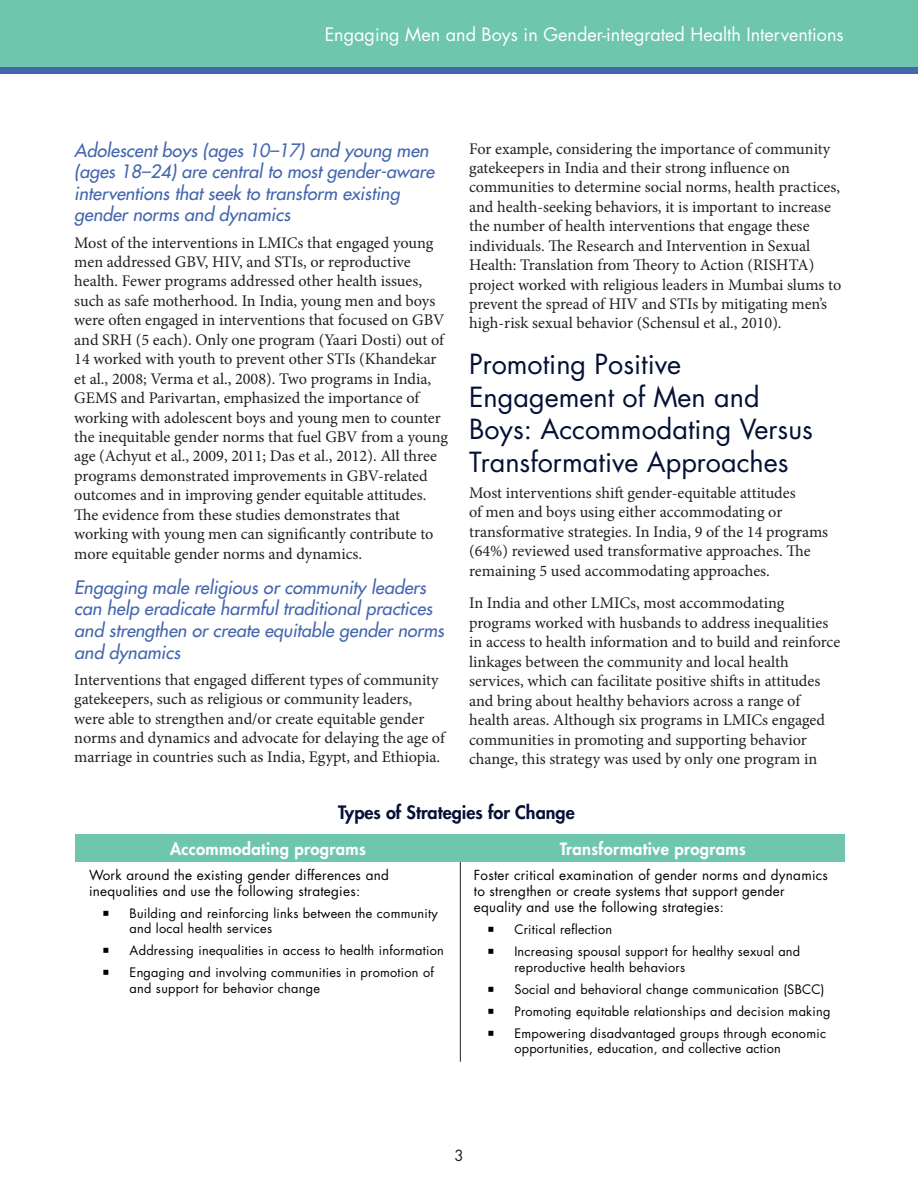
<style>
.page{position:relative;width:918px;height:1188px;background:#fff}
.page>*{position:absolute;margin:0;border:0;box-sizing:border-box;transform-origin:0 0}
.Heading_1{font:27px/32.4px "Futura Std";color:#041135}
.Heading_2{font:italic 500 18px/21.6px "Futura Std";color:#4366af}
.t1{font:18px "Futura Std";color:#fff}
.Figure_Heading{font:800 18px "Futura Std";color:#041135}
.t2{font:800 16.5px "Futura Std";letter-spacing:.02em;color:#fff}
.Body{font:16.2px/19.5px "Minion Pro";color:#231f20}
.t3{font:15px "Futura Std";color:#231f20}
.t4{font:13.5px "Futura Std";letter-spacing:.02em;color:#000002}
.t5{font:12.75px "Futura Std";letter-spacing:.02em;color:#000002}
</style>
<div class="page">
<div style="left:0;top:0;width:918px;height:68px;background:#6ec7ad"></div>
<div style="left:0;top:68px;width:918px;height:6px;background:#4366af"></div>
<div style="left:76px;top:835px;width:384px;height:27px;background:#6ec7ad"></div>
<div style="left:460px;top:835px;width:385px;height:27px;background:#6ec7ad"></div>
<hr style="left:460px;top:862px;width:1px;height:200px;background:#231f20">
<p class="t1" style="left:325px;top:23px;width:521px">Engaging Men and Boys in Gender-integrated Health Interventions</p>
<p class="Heading_2" style="left:74px;top:140px;width:362px">Adolescent boys (ages 10–17) and young men (ages 18–24) are central to most gender-aware interventions that seek to transform existing gender norms and dynamics</p>
<p class="Body" style="left:74px;top:233px;width:375px">Most of the interventions in LMICs that engaged young men addressed GBV, HIV, and STIs, or reproductive health. Fewer programs addressed other health issues, such as safe motherhood. In India, young men and boys were often engaged in interventions that focused on GBV and SRH (5 each). Only one program (Yaari Dosti) out of 14 worked with youth to prevent other STIs (Khandekar et al., 2008; Verma et al., 2008). Two programs in India, GEMS and Parivartan, emphasized the importance of working with adolescent boys and young men to counter the inequitable gender norms that fuel GBV from a young age (Achyut et al., 2009, 2011; Das et al., 2012). All three programs demonstrated improvements in GBV-related outcomes and in improving gender equitable attitudes.<br>The evidence from these studies demonstrates that working with young men can significantly contribute to more equitable gender norms and dynamics.</p>
<p class="Heading_2" style="left:74px;top:577px;width:371px">Engaging male religious or community leaders can help eradicate harmful traditional practices and strengthen or create equitable gender norms and dynamics</p>
<p class="Body" style="left:74px;top:670px;width:372px">Interventions that engaged different types of community gatekeepers, such as religious or community leaders, were able to strengthen and/or create equitable gender norms and dynamics and advocate for delaying the age of marriage in countries such as India, Egypt, and Ethiopia.</p>
<p class="Body" style="left:469px;top:139px;width:374px">For example, considering the importance of community gatekeepers in India and their strong influence on communities to determine social norms, health practices, and health-seeking behaviors, it is important to increase the number of health interventions that engage these individuals. The Research and Intervention in Sexual Health: Translation from Theory to Action (RISHTA) project worked with religious leaders in Mumbai slums to prevent the spread of HIV and STIs by mitigating men’s high-risk sexual behavior (Schensul et al., 2010).</p>
<p class="Heading_1" style="left:469px;top:349px;width:345px">Promoting Positive<br>Engagement of Men and<br>Boys: Accommodating Versus<br>Transformative Approaches</p>
<p class="Body" style="left:469px;top:483px;width:361px">Most interventions shift gender-equitable attitudes<br>of men and boys using either accommodating or transformative strategies. In India, 9 of the 14 programs (64%) reviewed used transformative approaches. The remaining 5 used accommodating approaches.</p>
<p class="Body" style="left:469px;top:594px;width:373px">In India and other LMICs, most accommodating programs worked with husbands to address inequalities in access to health information and to build and reinforce linkages between the community and local health services, which can facilitate positive shifts in attitudes and bring about healthy behaviors across a range of health areas. Although six programs in LMICs engaged communities in promoting and supporting behavior change, this strategy was used by only one program in</p>
<p class="Figure_Heading" style="left:338px;top:801px;width:238px">Types of Strategies for Change</p>
<p class="t2" style="left:170px;top:839px;width:197px">Accommodating programs</p>
<p class="t2" style="left:560px;top:839px;width:188px">Transformative programs</p>
<p class="t4" style="left:89px;top:866px;width:301px">Work around the existing gender differences and</p>
<p class="t4" style="left:474px;top:866px;width:356px">Foster critical examination of gender norms and dynamics</p>
<p class="t4" style="left:89px;top:882px;width:273px">inequalities and use the following strategies:</p>
<p class="t4" style="left:474px;top:882px;width:312px">to strengthen or create systems that support gender</p>
<p class="t5" style="left:130px;top:905px;width:310px">Building and reinforcing links between the community</p>
<p class="t4" style="left:474px;top:899px;width:252px">equality and use the following strategies:</p>
<p class="t5" style="left:130px;top:921px;width:144px">and local health services</p>
<p class="t5" style="left:514px;top:921px;width:99px">Critical reflection</p>
<p class="t5" style="left:130px;top:943px;width:316px">Addressing inequalities in access to health information</p>
<p class="t5" style="left:514px;top:944px;width:287px">Increasing spousal support for healthy sexual and</p>
<p class="t5" style="left:130px;top:965px;width:306px">Engaging and involving communities in promotion of</p>
<p class="t5" style="left:514px;top:959px;width:172px">reproductive health behaviors</p>
<p class="t5" style="left:130px;top:980px;width:192px">and support for behavior change</p>
<p class="t5" style="left:514px;top:981px;width:312px">Social and behavioral change communication (SBCC)</p>
<p class="t5" style="left:514px;top:1003px;width:318px">Promoting equitable relationships and decision making</p>
<p class="t5" style="left:514px;top:1025px;width:313px">Empowering disadvantaged groups through economic</p>
<p class="t5" style="left:514px;top:1040px;width:268px">opportunities, education, and collective action</p>
<p class="t3" style="left:454px;top:1146px;width:11px">3</p>
</div>
